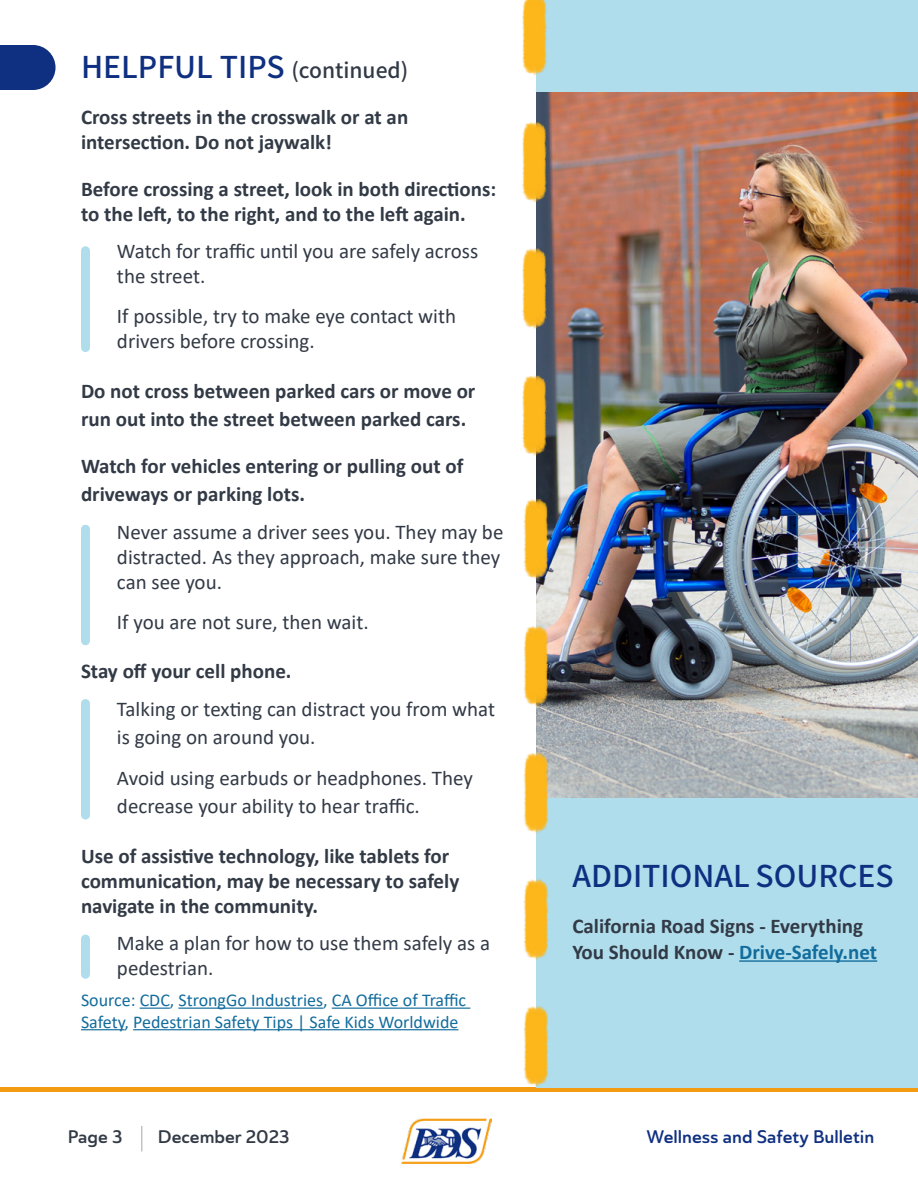
<style>
.page{position:relative;width:918px;height:1188px;background:#fff}
.page>*{position:absolute;margin:0;border:0;box-sizing:border-box;transform-origin:0 0}
.Copy_BOLD{font:500 30px "Noto Sans CJ Kkr";color:#0f3081}
.Copy_BOLD-2{font:700 21px/25.2px "Calibri";color:#323a46}
.basic_copy{font:21px/25.2px "Calibri";color:#323a46}
.source{font:18px/21.6px "Calibri";color:#126c9c}
.t1{font:18px "Ainslie Sans Nor Dem";color:#0f3081}
.t2{font:18px "Ainslie Sans Nor Dem";color:#323a46}
.s1{font-size:21px;color:#323a46}
.s2{color:#126c9c}
</style>
<div class="page">
<hr style="left:0;top:1088px;width:918px;height:4px;background:#f39c11">
<img style="left:401px;top:1119px;width:91px;height:45px">
<svg style="left:141px;top:1126px;width:1px;height:26px"></svg>
<hr style="left:140px;top:1008px;width:30px;height:1px;background:#126c9c">
<hr style="left:178px;top:1008px;width:145px;height:1px;background:#126c9c">
<hr style="left:332px;top:1008px;width:138px;height:1px;background:#126c9c">
<hr style="left:81px;top:1029px;width:44px;height:1px;background:#126c9c">
<hr style="left:133px;top:1029px;width:325px;height:1px;background:#126c9c">
<div style="left:537px;top:791px;width:381px;height:297px;background:#b0ddec"></div>
<div style="left:537px;top:0;width:381px;height:93px;background:#b0ddec"></div>
<div style="left:81px;top:529px;width:9px;height:112px;background:#b0ddec"></div>
<div style="left:81px;top:704px;width:9px;height:111px;background:#b0ddec"></div>
<div style="left:81px;top:251px;width:9px;height:97px;background:#b0ddec"></div>
<div style="left:81px;top:939px;width:9px;height:35px;background:#b0ddec"></div>
<hr style="left:739px;top:960px;width:138px;height:2px;background:#126c9c">
<img style="left:596px;top:93px;width:322px;height:705px">
<img style="left:522px;top:0;width:74px;height:1087px">
<svg style="left:0;top:45px;width:56px;height:45px;background:#25438d"></svg>
<p class="Copy_BOLD" style="left:81px;top:50px;width:329px">HELPFUL TIPS <span class="s1">(continued)</span></p>
<p class="Copy_BOLD-2" style="left:81px;top:104px;width:329px">Cross streets in the crosswalk or at an intersection. Do not jaywalk!</p>
<p class="Copy_BOLD-2" style="left:81px;top:176px;width:417px">Before crossing a street, look in both directions: to the left, to the right, and to the left again.</p>
<p class="basic_copy" style="left:117px;top:238px;width:363px">Watch for traffic until you are safely across the street.</p>
<p class="basic_copy" style="left:117px;top:303px;width:341px">If possible, try to make eye contact with drivers before crossing.</p>
<p class="Copy_BOLD-2" style="left:81px;top:376px;width:396px;line-height:28.8px">Do not cross between parked cars or move or run out into the street between parked cars.</p>
<p class="Copy_BOLD-2" style="left:81px;top:451px;width:384px;line-height:28.8px">Watch for vehicles entering or pulling out of driveways or parking lots.</p>
<p class="basic_copy" style="left:117px;top:519px;width:388px">Never assume a driver sees you. They may be distracted. As they approach, make sure they can see you.</p>
<p class="basic_copy" style="left:117px;top:609px;width:253px">If you are not sure, then wait.</p>
<p class="Copy_BOLD-2" style="left:81px;top:659px;width:212px">Stay off your cell phone.</p>
<p class="basic_copy" style="left:117px;top:694px;width:380px;line-height:28.8px">Talking or texting can distract you from what is going on around you.</p>
<p class="basic_copy" style="left:117px;top:763px;width:358px;line-height:28.8px">Avoid using earbuds or headphones. They decrease your ability to hear traffic.</p>
<p class="Copy_BOLD-2" style="left:81px;top:843px;width:380px">Use of assistive technology, like tablets for communication, may be necessary to safely navigate in the community.</p>
<p class="basic_copy" style="left:117px;top:930px;width:375px">Make a plan for how to use them safely as a pedestrian.</p>
<p class="source" style="left:81px;top:989px;width:387px">Source: CDC, StrongGo Industries, CA Office of Traffic<br>Safety, Pedestrian Safety Tips | Safe Kids Worldwide</p>
<p class="Copy_BOLD" style="left:572px;top:859px;width:323px">ADDITIONAL SOURCES</p>
<p class="Copy_BOLD-2" style="left:572px;top:914px;width:306px">California Road Signs - Everything<br>You Should Know - <span class="s2">Drive-Safely.net</span></p>
<p class="t2" style="left:68px;top:1126px;width:56px">Page 3</p>
<p class="t2" style="left:158px;top:1126px;width:133px">December 2023</p>
<p class="t1" style="left:647px;top:1126px;width:229px">Wellness and Safety Bulletin</p>
</div>
